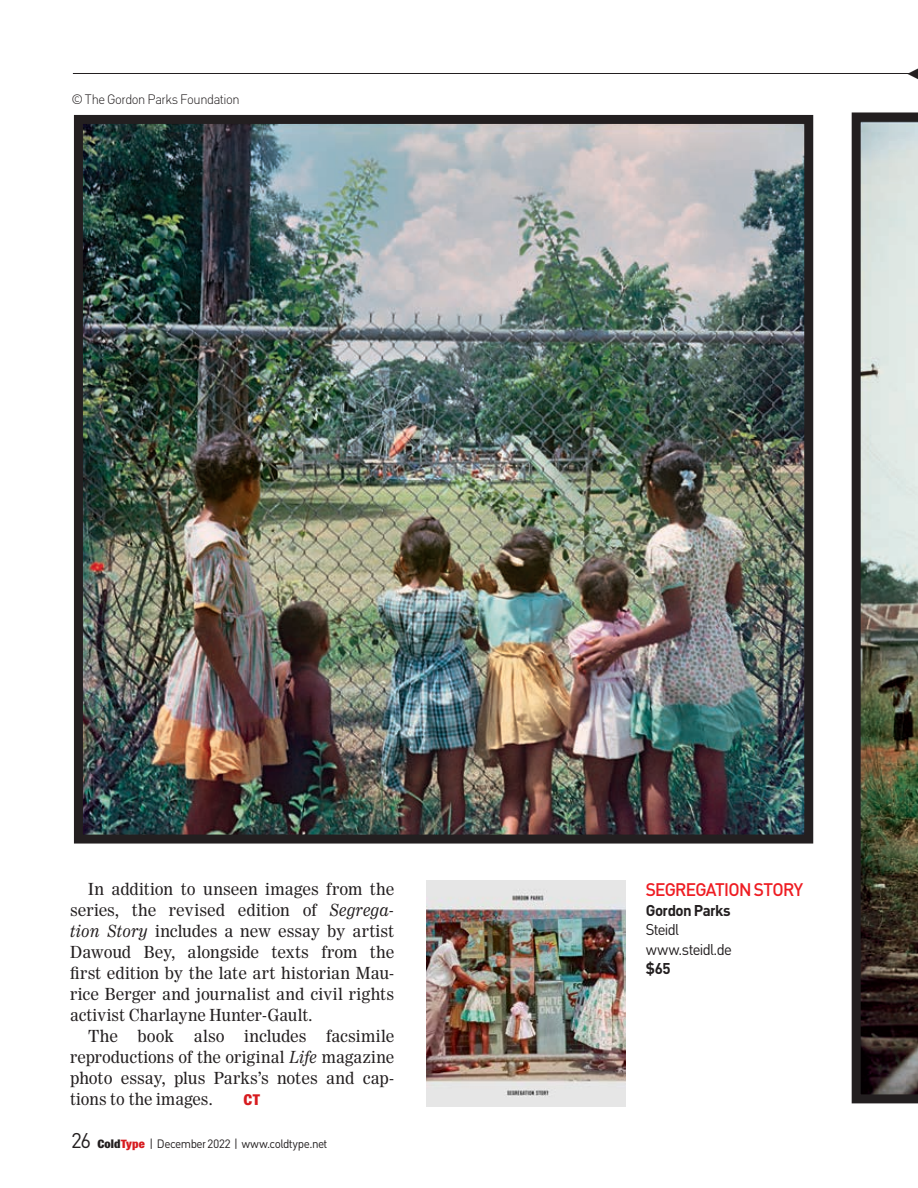
<style>
.page{position:relative;width:918px;height:1188px;background:#fff}
.page>*{position:absolute;margin:0;border:0;box-sizing:border-box;transform-origin:0 0}
.Text2_Text{font:500 18px "Nu Din";color:#ee1d23}
.Text2_Text-2{font:16.5px/21px "Worldwide";color:#231f20;text-align:justify}
.Text2_Text-3{font:15.45px/19.5px "Nu Din";color:#231f20}
.Text2_Text-4{font:700 15.45px "Nu Din";letter-spacing:.005em;color:#231f20}
.Text2_Text-5{font:800 15.45px "Brown Pro";color:#d71b1f}
.Text4_Caption_Credit{font:300 13.5px "Nu Din";letter-spacing:.02em;color:#231f20}
.t1{font:12px "Nu Din";letter-spacing:.015em;color:#231f20}
.s1{font-style:italic}
.s2{font-size:21px}
.s3{font-family:"Brown";font-weight:800}
.s4{font-family:"Brown";font-weight:800;color:#d71b1f}
.s5{font-weight:700}
</style>
<div class="page">
<img style="left:852px;top:112px;width:66px;height:991px">
<hr style="left:73px;top:73px;width:845px;height:1px;background:#231f20">
<img style="left:426px;top:881px;width:200px;height:226px">
<img style="left:84px;top:125px;width:719px;height:709px">
<div style="left:74px;top:115px;width:739px;height:729px;border:9px solid #231f20"></div>
<p class="Text4_Caption_Credit" style="left:72px;top:91px;width:169px">© The Gordon Parks Foundation</p>
<p class="Text2_Text-2" style="left:70px;top:878px;width:326px;text-indent:18px">In addition to unseen images from the series, the revised edition of <span class="s1">Segrega&shy;tion Story</span> includes a new essay by artist Dawoud Bey, alongside texts from the first edition by the late art historian Mau&shy;rice Berger and journalist and civil rights activist Charlayne Hunter-Gault.</p>
<p class="Text2_Text-2" style="left:70px;top:1025px;width:326px;text-indent:18px">The book also includes facsimile reproductions of the original <span class="s1">Life</span> magazine photo essay, plus Parks’s notes and cap&shy;tions to the images.</p>
<p class="Text2_Text-5" style="left:244px;top:1091px;width:18px">CT</p>
<p class="t1" style="left:72px;top:1136px;width:257px"><span class="s2">26</span> <span class="s3">Cold</span><span class="s4">Type</span> | December 2022 | www.coldtype.net</p>
<p class="Text2_Text" style="left:646px;top:878px;width:158px">SEGREGATION STORY</p>
<p class="Text2_Text-4" style="left:646px;top:900px;width:86px">Gordon Parks</p>
<p class="Text2_Text-3" style="left:646px;top:920px;width:87px">Steidl www.steidl.de <span class="s5">$65</span></p>
</div>
